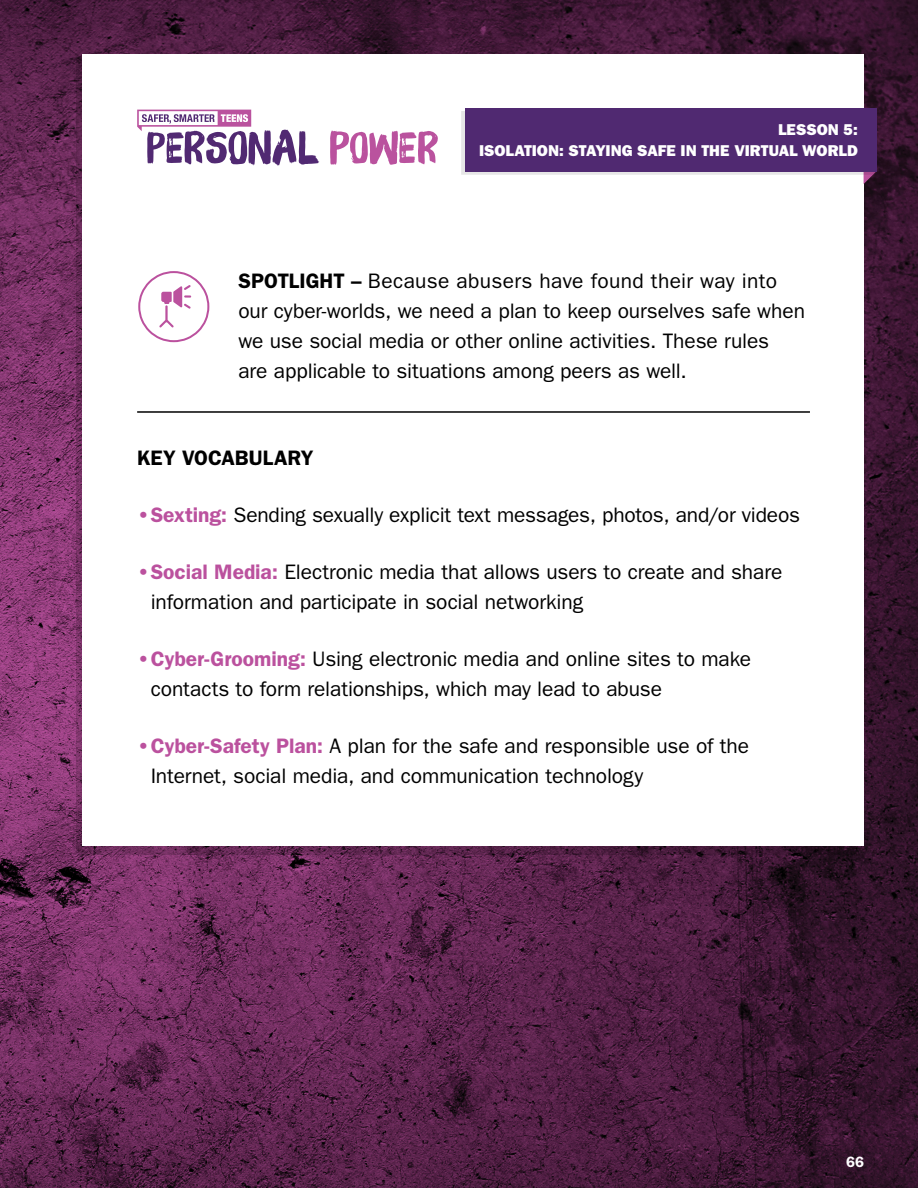
<style>
.page{position:relative;width:918px;height:1188px;background:#fff}
.page>*{position:absolute;margin:0;border:0;box-sizing:border-box;transform-origin:0 0}
.t1{font:21px/30px "ITC Franklin Gothic Std";letter-spacing:-.005em;color:#000}
.t2{font:600 21px "ITC Franklin Gothic Std";color:#000}
.t3{font:15.75px/21px "ITC Franklin Gothic Std Hvy";color:#fff;text-align:right}
.t4{font:600 15px "ITC Franklin Gothic Std";color:#fff}
.s1{font-weight:600}
.s2{font-weight:600;color:#bb519e}
</style>
<div class="page">
<img style="left:0;top:0;width:918px;height:1188px">
<div style="left:82px;top:54px;width:782px;height:791px;background:#fff"></div>
<hr style="left:137px;top:411px;width:673px;height:2px;background:#000">
<svg style="left:138px;top:271px;width:71px;height:71px"></svg>
<svg style="left:461px;top:111px;width:415px;height:73px"></svg>
<div style="left:465px;top:108px;width:411px;height:64px;background:#502971"></div>
<svg style="left:137px;top:110px;width:182px;height:56px"></svg>
<svg style="left:330px;top:130px;width:108px;height:35px"></svg>
<p class="t3" style="left:479px;top:119px;width:380px">LESSON 5:<br>ISOLATION: STAYING SAFE IN THE VIRTUAL WORLD</p>
<p class="t1" style="left:238px;top:266px;width:568px"><span class="s1">SPOTLIGHT –</span> Because abusers have found their way into our cyber-worlds, we need a plan to keep ourselves safe when we use social media or other online activities. These rules<br>are applicable to situations among peers as well.</p>
<p class="t2" style="left:137px;top:446px;width:178px">KEY VOCABULARY</p>
<p class="t1" style="left:137px;top:500px;width:664px"><span class="s2">•Sexting:</span> Sending sexually explicit text messages, photos, and/or videos</p>
<p class="t1" style="left:151px;top:557px;width:633px;text-indent:-14px"><span class="s2">•Social Media:</span> Electronic media that allows users to create and share information and participate in social networking</p>
<p class="t1" style="left:151px;top:644px;width:602px;text-indent:-14px"><span class="s2">•Cyber-Grooming:</span> Using electronic media and online sites to make contacts to form relationships, which may lead to abuse</p>
<p class="t1" style="left:151px;top:731px;width:600px;text-indent:-14px"><span class="s2">•Cyber-Safety Plan:</span> A plan for the safe and responsible use of the<br>Internet, social media, and communication technology</p>
<p class="t4" style="left:846px;top:1153px;width:19px">66</p>
</div>
